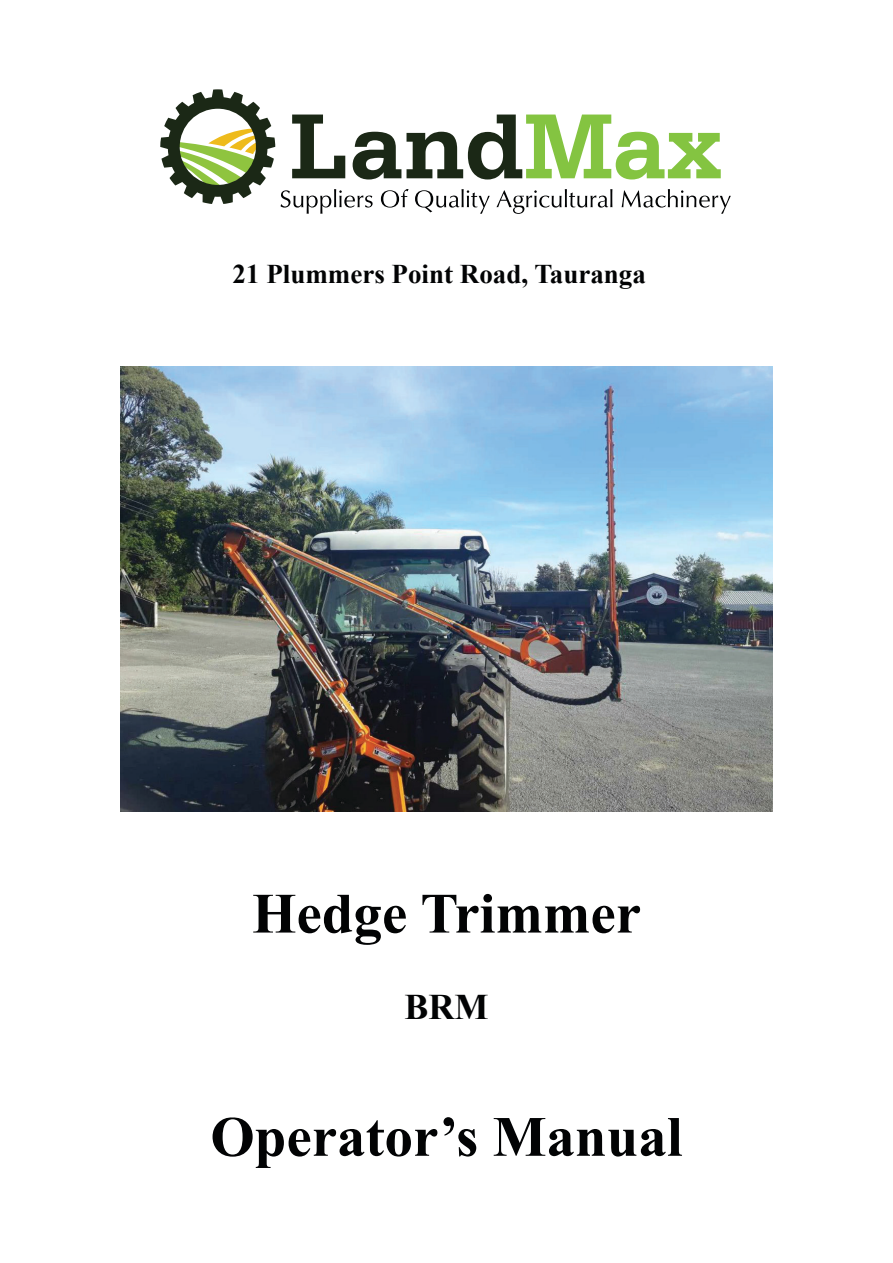
<style>
.page{position:relative;width:893px;height:1263px;background:#fff}
.page>*{position:absolute;margin:0;border:0;box-sizing:border-box;transform-origin:0 0}
.t1{font:700 97.65px "Serifa BT";color:#1b2816}
.t2{font:700 57px "Times New Roman";color:#020304}
.t3{font:700 36px "Times New Roman";color:#020304}
.t4{font:700 27px "Times New Roman";color:#020304}
.s1{color:#84c441}
</style>
<div class="page">
<img style="left:121px;top:366px;width:651px;height:446px">
<svg style="left:160px;top:89px;width:115px;height:115px"></svg>
<svg style="left:281px;top:189px;width:92px;height:25px"></svg>
<svg style="left:381px;top:189px;width:28px;height:19px"></svg>
<svg style="left:415px;top:189px;width:75px;height:25px"></svg>
<svg style="left:496px;top:189px;width:116px;height:25px"></svg>
<svg style="left:622px;top:189px;width:109px;height:25px"></svg>
<h1 class="t1" style="left:290px;top:86px;width:433px">Land<span class="s1">Max</span></h1>
<p class="t4" style="left:233px;top:259px;width:415px">21 Plummers Point Road, Tauranga</p>
<p class="t2" style="left:252px;top:882px;width:390px">Hedge Trimmer</p>
<p class="t3" style="left:404px;top:987px;width:85px">BRM</p>
<p class="t2" style="left:210px;top:1105px;width:474px">Operator’s Manual</p>
</div>
